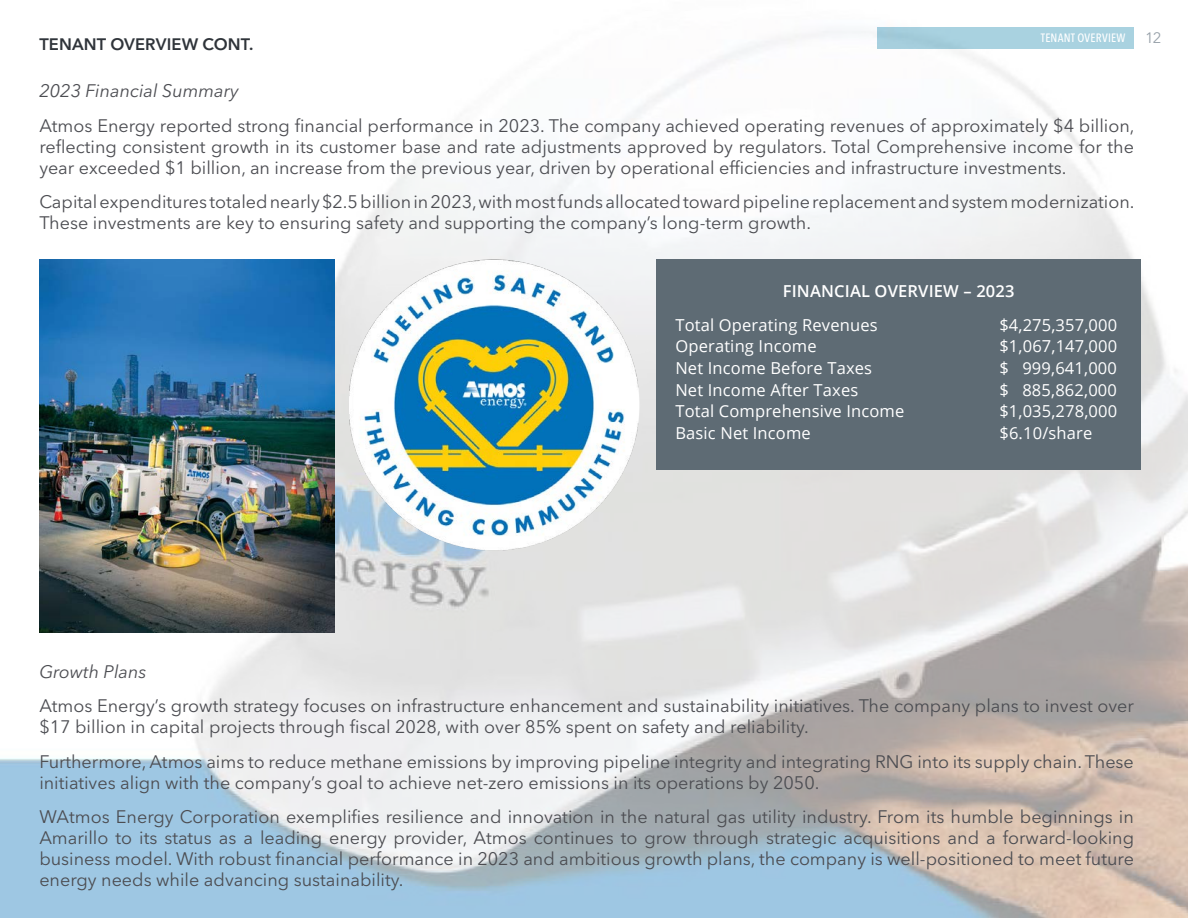
<style>
.page{position:relative;width:1188px;height:918px;background:#fff}
.page>*{position:absolute;margin:0;border:0;box-sizing:border-box;transform-origin:0 0}
.BODY{font:18px/21px "Avenir Next LT Pro";color:#4c4d52}
.BODY-2{font:italic 18px "Avenir Next LT Pro";color:#4c4d52}
.t1{font:16.5px "Open Sans";letter-spacing:.01em;color:#fff}
.t2{font:600 16.5px "Open Sans";letter-spacing:.01em;color:#fff}
.Page_title_upper_left{font:600 16.5px "Avenir Next LT Pro";letter-spacing:.005em;color:#2f343a}
.t3{font:15px "Avenir Next LT Pro";color:#465766}
.t4{font:500 condensed 12px "Avenir Next LT Pro";letter-spacing:.02em;color:#fff}
</style>
<div class="page">
<img style="left:0;top:27px;width:1188px;height:891px">
<div style="left:656px;top:259px;width:484px;height:211px;background:#5e6b74"></div>
<img style="left:39px;top:259px;width:296px;height:374px">
<img style="left:349px;top:259px;width:291px;height:292px">
<p class="t4" style="left:1041px;top:31px;width:86px">TENANT OVERVIEW</p>
<p class="t3" style="left:1145px;top:29px;width:18px">12</p>
<p class="Page_title_upper_left" style="left:39px;top:34px;width:216px">TENANT OVERVIEW CONT.</p>
<p class="BODY-2" style="left:39px;top:80px;width:201px">2023 Financial Summary</p>
<p class="BODY" style="left:39px;top:115px;width:1097px;text-align:justify">Atmos Energy reported strong financial performance in 2023. The company achieved operating revenues of approximately $4 billion, reflecting consistent growth in its customer base and rate adjustments approved by regulators. Total Comprehensive income for the year exceeded $1 billion, an increase from the previous year, driven by operational efficiencies and infrastructure investments.</p>
<p class="BODY" style="left:39px;top:192px;width:1097px">Capital expenditures totaled nearly $2.5 billion in 2023, with most funds allocated toward pipeline replacement and system modernization.<br>These investments are key to ensuring safety and supporting the company’s long-term growth.</p>
<p class="t2" style="left:783px;top:280px;width:233px">FINANCIAL OVERVIEW – 2023</p>
<p class="t1" style="left:675px;top:314px;width:204px">Total Operating Revenues</p>
<p class="t1" style="left:999px;top:314px;width:119px">$4,275,357,000</p>
<p class="t1" style="left:675px;top:335px;width:143px">Operating Income</p>
<p class="t1" style="left:999px;top:335px;width:119px">$1,067,147,000</p>
<p class="t1" style="left:675px;top:357px;width:198px">Net Income Before Taxes</p>
<p class="t1" style="left:999px;top:357px;width:119px">$ 999,641,000</p>
<p class="t1" style="left:675px;top:378px;width:184px">Net Income After Taxes</p>
<p class="t1" style="left:999px;top:378px;width:119px">$ 885,862,000</p>
<p class="t1" style="left:675px;top:400px;width:231px">Total Comprehensive Income</p>
<p class="t1" style="left:999px;top:400px;width:119px">$1,035,278,000</p>
<p class="t1" style="left:675px;top:422px;width:137px">Basic Net Income</p>
<p class="t1" style="left:999px;top:422px;width:95px">$6.10/share</p>
<p class="BODY-2" style="left:39px;top:661px;width:109px">Growth Plans</p>
<p class="BODY" style="left:39px;top:696px;width:1096px">Atmos Energy’s growth strategy focuses on infrastructure enhancement and sustainability initiatives. The company plans to invest over $17 billion in capital projects through fiscal 2028, with over 85% spent on safety and reliability.</p>
<p class="BODY" style="left:39px;top:751px;width:1096px">Furthermore, Atmos aims to reduce methane emissions by improving pipeline integrity and integrating RNG into its supply chain. These initiatives align with the company’s goal to achieve net-zero emissions in its operations by 2050.</p>
<p class="BODY" style="left:39px;top:807px;width:1096px;text-align:justify">WAtmos Energy Corporation exemplifies resilience and innovation in the natural gas utility industry. From its humble beginnings in Amarillo to its status as a leading energy provider, Atmos continues to grow through strategic acquisitions and a forward-looking business model. With robust financial performance in 2023 and ambitious growth plans, the company is well-positioned to meet future energy needs while advancing sustainability.</p>
</div>
